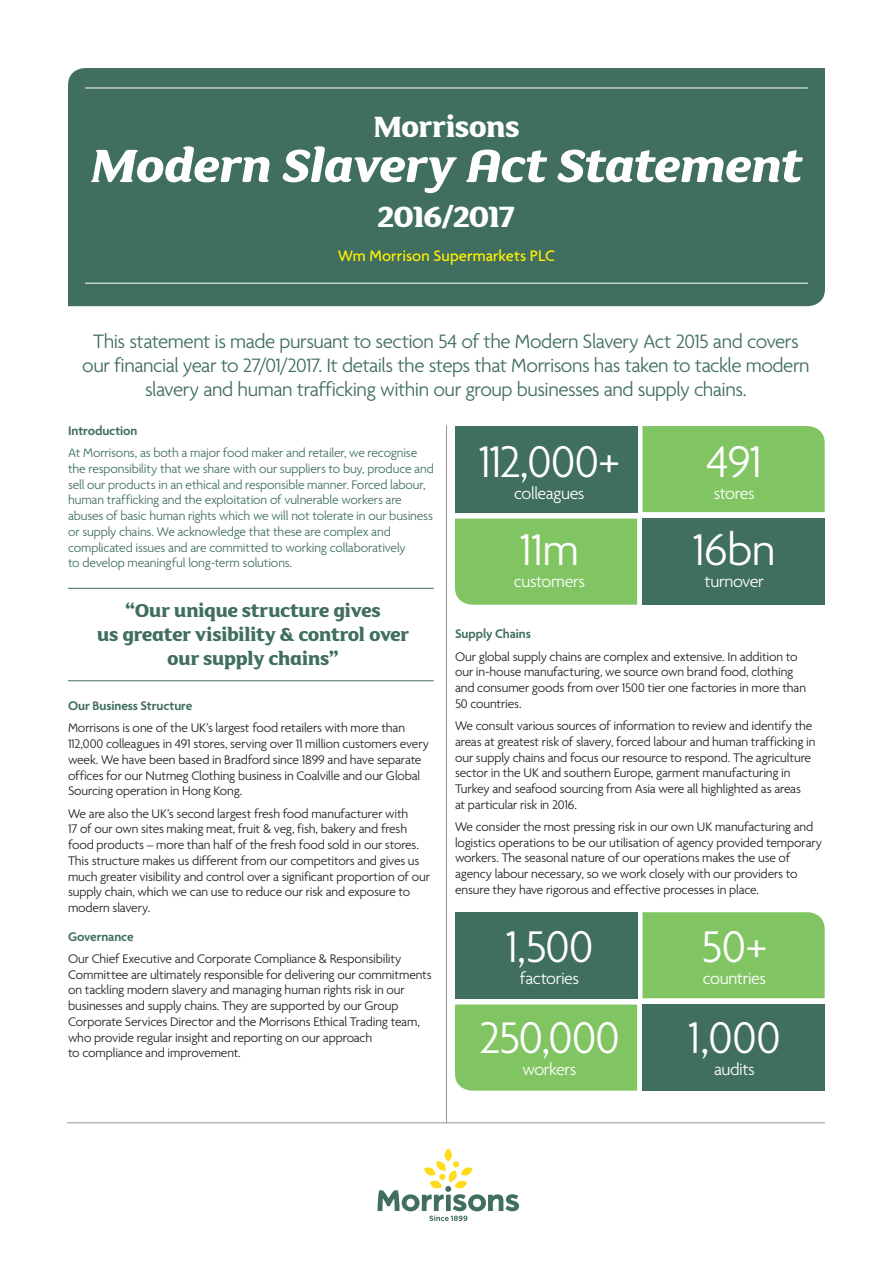
<style>
.page{position:relative;width:893px;height:1263px;background:#fff}
.page>*{position:absolute;margin:0;border:0;box-sizing:border-box;transform-origin:0 0}
.t1{font:italic 700 52.5px "FS Maja";letter-spacing:-.025em;color:#fff}
.CSR_Subhead__rule{font:300 48px "Morrisons Agenda";letter-spacing:-.015em;color:#fff}
.t2{font:700 33px "FS Maja";letter-spacing:-.03em;color:#fff}
.Intro_copy{font:300 21px/24px "Morrisons Agenda";letter-spacing:-.025em;color:#406e60;text-align:center}
.quote{font:700 21px/24px "FS Maja";letter-spacing:-.03em;color:#406e60;text-align:center}
.CSR_Subhead__rule-2{font:300 18px "Morrisons Agenda";letter-spacing:-.025em;color:#fff}
.t3{font:500 16.5px "Morrisons Agenda";letter-spacing:.005em;color:#fff101}
.Bodytext{font:300 13.5px/15.8px "Morrisons Agenda";letter-spacing:-.01em;color:#231f20}
.Bodytext_Space_after{font:300 13.5px/15.8px "Morrisons Agenda";letter-spacing:-.01em;color:#231f20}
.Bodytext_Space_after-2{font:300 13.5px/15.8px "Morrisons Agenda";letter-spacing:-.01em;color:#406e60}
.Heading3_MA_SemiBold{font:600 13.5px "Morrisons Agenda";letter-spacing:-.005em;color:#406e60}
</style>
<div class="page">
<div style="left:642px;top:912px;width:183px;height:86px;background:#81c563"></div>
<div style="left:455px;top:519px;width:182px;height:86px;background:#81c563"></div>
<div style="left:455px;top:912px;width:182px;height:86px;background:#406e60"></div>
<div style="left:455px;top:1004px;width:182px;height:86px;background:#81c563"></div>
<div style="left:642px;top:1004px;width:183px;height:86px;background:#406e60"></div>
<div style="left:455px;top:426px;width:182px;height:86px;background:#406e60"></div>
<div style="left:642px;top:426px;width:183px;height:86px;background:#81c563"></div>
<div style="left:642px;top:518px;width:183px;height:87px;background:#406e60"></div>
<div style="left:68px;top:68px;width:757px;height:238px;background:#406e60"></div>
<hr style="left:85px;top:88px;width:723px;height:1px;background:#fff">
<hr style="left:85px;top:283px;width:723px;height:1px;background:#fff">
<svg style="left:378px;top:1148px;width:141px;height:73px"></svg>
<hr style="left:446px;top:425px;width:1px;height:698px;background:#939598">
<hr style="left:67px;top:1122px;width:758px;height:1px;background:#939598">
<hr style="left:68px;top:588px;width:366px;height:1px;background:#406e60">
<hr style="left:68px;top:680px;width:366px;height:1px;background:#406e60">
<p class="t2" style="left:373px;top:102px;width:148px">Morrisons</p>
<p class="t1" style="left:90px;top:126px;width:713px">Modern Slavery Act Statement</p>
<p class="t2" style="left:378px;top:192px;width:139px">2016/2017</p>
<p class="t3" style="left:338px;top:246px;width:218px">Wm Morrison Supermarkets PLC</p>
<p class="Intro_copy" style="left:82px;top:329px;width:729px">This statement is made pursuant to section 54 of the Modern Slavery Act 2015 and covers our financial year to 27/01/2017. It details the steps that Morrisons has taken to tackle modern slavery and human trafficking within our group businesses and supply chains.</p>
<p class="Heading3_MA_SemiBold" style="left:68px;top:422px;width:71px">Introduction</p>
<p class="Bodytext_Space_after-2" style="left:68px;top:445px;width:367px">At Morrisons, as both a major food maker and retailer, we recognise the responsibility that we share with our suppliers to buy, produce and sell our products in an ethical and responsible manner. Forced labour, human trafficking and the exploitation of vulnerable workers are abuses of basic human rights which we will not tolerate in our business or supply chains. We acknowledge that these are complex and complicated issues and are committed to working collaboratively<br>to develop meaningful long-term solutions.</p>
<p class="quote" style="left:97px;top:596px;width:314px">“Our unique structure gives<br>us greater visibility &amp; control over our supply chains”</p>
<p class="Heading3_MA_SemiBold" style="left:68px;top:698px;width:126px">Our Business Structure</p>
<p class="Bodytext" style="left:68px;top:720px;width:362px">Morrisons is one of the UK’s largest food retailers with more than 112,000 colleagues in 491 stores, serving over 11 million customers every week. We have been based in Bradford since 1899 and have separate offices for our Nutmeg Clothing business in Coalville and our Global Sourcing operation in Hong Kong.</p>
<p class="Bodytext_Space_after" style="left:68px;top:805px;width:363px">We are also the UK’s second largest fresh food manufacturer with<br>17 of our own sites making meat, fruit &amp; veg, fish, bakery and fresh food products – more than half of the fresh food sold in our stores.<br>This structure makes us different from our competitors and gives us much greater visibility and control over a significant proportion of our supply chain, which we can use to reduce our risk and exposure to modern slavery.</p>
<p class="Heading3_MA_SemiBold" style="left:68px;top:928px;width:67px">Governance</p>
<p class="Bodytext" style="left:68px;top:950px;width:365px">Our Chief Executive and Corporate Compliance &amp; Responsibility Committee are ultimately responsible for delivering our commitments on tackling modern slavery and managing human rights risk in our businesses and supply chains. They are supported by our Group Corporate Services Director and the Morrisons Ethical Trading team, who provide regular insight and reporting on our approach<br>to compliance and improvement.</p>
<p class="CSR_Subhead__rule" style="left:478px;top:433px;width:143px">112,000+</p>
<p class="CSR_Subhead__rule-2" style="left:514px;top:483px;width:72px">colleagues</p>
<p class="CSR_Subhead__rule" style="left:519px;top:521px;width:61px">11m</p>
<p class="CSR_Subhead__rule-2" style="left:514px;top:570px;width:73px">customers</p>
<p class="CSR_Subhead__rule" style="left:706px;top:433px;width:57px">491</p>
<p class="CSR_Subhead__rule-2" style="left:714px;top:483px;width:43px">stores</p>
<p class="CSR_Subhead__rule" style="left:692px;top:521px;width:85px">16bn</p>
<p class="CSR_Subhead__rule-2" style="left:704px;top:570px;width:61px">turnover</p>
<p class="Heading3_MA_SemiBold" style="left:455px;top:626px;width:77px">Supply Chains</p>
<p class="Bodytext" style="left:455px;top:648px;width:353px">Our global supply chains are complex and extensive. In addition to our in-house manufacturing, we source own brand food, clothing and consumer goods from over 1500 tier one factories in more than 50 countries.</p>
<p class="Bodytext" style="left:455px;top:717px;width:362px">We consult various sources of information to review and identify the areas at greatest risk of slavery, forced labour and human trafficking in our supply chains and focus our resource to respond. The agriculture sector in the UK and southern Europe, garment manufacturing in Turkey and seafood sourcing from Asia were all highlighted as areas<br>at particular risk in 2016.</p>
<p class="Bodytext_Space_after" style="left:455px;top:818px;width:369px">We consider the most pressing risk in our own UK manufacturing and logistics operations to be our utilisation of agency provided temporary workers. The seasonal nature of our operations makes the use of agency labour necessary, so we work closely with our providers to ensure they have rigorous and effective processes in place.</p>
<p class="CSR_Subhead__rule" style="left:505px;top:918px;width:90px">1,500</p>
<p class="CSR_Subhead__rule-2" style="left:520px;top:968px;width:61px">factories</p>
<p class="CSR_Subhead__rule" style="left:479px;top:1009px;width:142px">250,000</p>
<p class="CSR_Subhead__rule-2" style="left:522px;top:1059px;width:56px">workers</p>
<p class="CSR_Subhead__rule" style="left:701px;top:918px;width:68px">50+</p>
<p class="CSR_Subhead__rule-2" style="left:703px;top:968px;width:65px">countries</p>
<p class="CSR_Subhead__rule" style="left:688px;top:1009px;width:94px">1,000</p>
<p class="CSR_Subhead__rule-2" style="left:714px;top:1059px;width:42px">audits</p>
</div>
